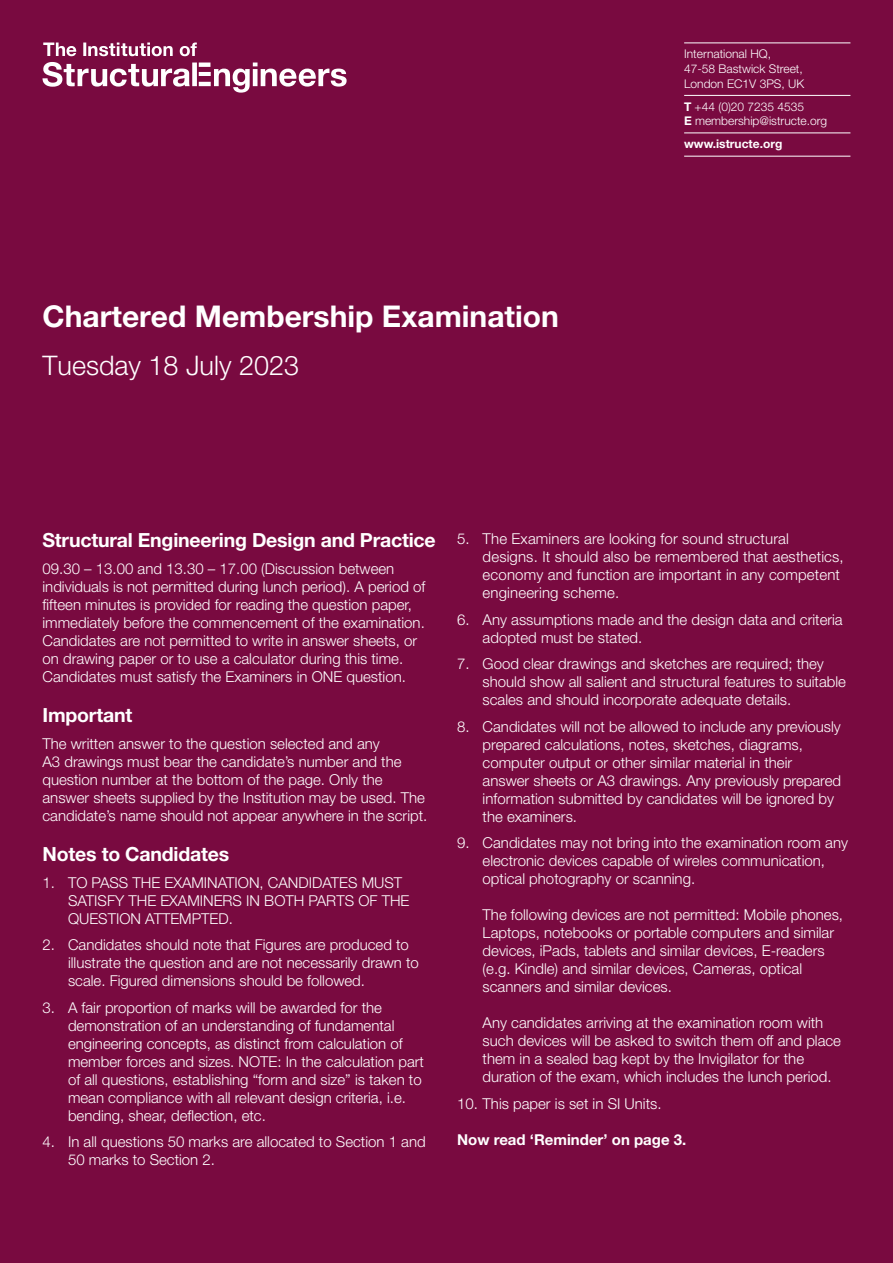
<style>
.page{position:relative;width:893px;height:1263px;background:#790a40}
.page>*{position:absolute;margin:0;border:0;box-sizing:border-box;transform-origin:0 0}
.t1{font:700 30px "Helvetica Neue LT Std";color:#fff}
.t2{font:300 27px "Helvetica Neue LT Std";color:#fff}
._3__Sub_Heading{font:700 19.5px "Helvetica Neue LT Std";letter-spacing:-.01em;color:#fff}
.t3{font:300 15px/18px "Helvetica Neue LT Std";color:#fff}
.t4{font:700 15px "Helvetica Neue LT Std";color:#fff}
._3__Sub_Heading-2{font:300 12px "Helvetica Neue LT Std";color:#fff}
._3__Sub_Heading-3{font:700 12px "Helvetica Neue LT Std";color:#fff}
.s1{font-weight:700}
</style>
<div class="page">
<svg style="left:42px;top:62px;width:305px;height:31px"></svg>
<svg style="left:180px;top:43px;width:17px;height:13px"></svg>
<svg style="left:83px;top:43px;width:90px;height:13px"></svg>
<svg style="left:43px;top:43px;width:33px;height:13px"></svg>
<hr style="left:684px;top:43px;width:166px;height:1px;background:#fff">
<hr style="left:684px;top:95px;width:166px;height:1px;background:#fff">
<hr style="left:684px;top:133px;width:166px;height:1px;background:#fff">
<hr style="left:684px;top:156px;width:166px;height:1px;background:#fff">
<p class="t1" style="left:43px;top:297px;width:518px">Chartered Membership Examination</p>
<p class="t2" style="left:43px;top:348px;width:258px">Tuesday 18 July 2023</p>
<p class="_3__Sub_Heading-2" style="left:684px;top:46px;width:88px">International HQ,</p>
<p class="_3__Sub_Heading-2" style="left:684px;top:61px;width:120px">47-58 Bastwick Street,</p>
<p class="_3__Sub_Heading-2" style="left:684px;top:76px;width:122px">London EC1V 3PS, UK</p>
<p class="_3__Sub_Heading-2" style="left:684px;top:99px;width:122px"><span class="s1">T</span> +44 (0)20 7235 4535</p>
<p class="_3__Sub_Heading-2" style="left:684px;top:114px;width:145px"><span class="s1">E</span> membership@istructe.org</p>
<p class="_3__Sub_Heading-3" style="left:684px;top:136px;width:100px">www.istructe.org</p>
<p class="_3__Sub_Heading" style="left:43px;top:528px;width:395px">Structural Engineering Design and Practice</p>
<p class="t3" style="left:43px;top:559px;width:384px">09.30 – 13.00 and 13.30 – 17.00 (Discussion between individuals is not permitted during lunch period). A period of fifteen minutes is provided for reading the question paper, immediately before the commencement of the examination.<br>Candidates are not permitted to write in answer sheets, or on drawing paper or to use a calculator during this time.<br>Candidates must satisfy the Examiners in ONE question.</p>
<p class="_3__Sub_Heading" style="left:43px;top:703px;width:91px">Important</p>
<p class="t3" style="left:43px;top:734px;width:386px">The written answer to the question selected and any<br>A3 drawings must bear the candidate’s number and the question number at the bottom of the page. Only the answer sheets supplied by the Institution may be used. The candidate’s name should not appear anywhere in the script.</p>
<p class="_3__Sub_Heading" style="left:43px;top:842px;width:188px">Notes to Candidates</p>
<p class="t3" style="left:68px;top:873px;width:343px;text-indent:-26px">1. TO PASS THE EXAMINATION, CANDIDATES MUST<br>SATISFY THE EXAMINERS IN BOTH PARTS OF THE<br>QUESTION ATTEMPTED.</p>
<p class="t3" style="left:68px;top:935px;width:352px;text-indent:-26px">2. Candidates should note that Figures are produced to illustrate the question and are not necessarily drawn to scale. Figured dimensions should be followed.</p>
<p class="t3" style="left:68px;top:998px;width:357px;text-indent:-26px">3. A fair proportion of marks will be awarded for the demonstration of an understanding of fundamental engineering concepts, as distinct from calculation of member forces and sizes. NOTE: In the calculation part of all questions, establishing “form and size” is taken to mean compliance with all relevant design criteria, i.e. bending, shear, deflection, etc.</p>
<p class="t3" style="left:68px;top:1132px;width:359px;text-indent:-26px">4. In all questions 50 marks are allocated to Section 1 and<br>50 marks to Section 2.</p>
<p class="t3" style="left:483px;top:529px;width:363px;text-indent:-26px">5. The Examiners are looking for sound structural designs. It should also be remembered that aesthetics, economy and function are important in any competent engineering scheme.</p>
<p class="t3" style="left:483px;top:610px;width:362px;text-indent:-26px">6. Any assumptions made and the design data and criteria adopted must be stated.</p>
<p class="t3" style="left:483px;top:654px;width:365px;text-indent:-26px">7. Good clear drawings and sketches are required; they should show all salient and structural features to suitable scales and should incorporate adequate details.</p>
<p class="t3" style="left:483px;top:717px;width:360px;text-indent:-26px">8. Candidates will not be allowed to include any previously prepared calculations, notes, sketches, diagrams, computer output or other similar material in their answer sheets or A3 drawings. Any previously prepared information submitted by candidates will be ignored by the examiners.</p>
<p class="t3" style="left:483px;top:833px;width:367px;text-indent:-26px">9. Candidates may not bring into the examination room any electronic devices capable of wireles communication, optical photography or scanning.</p>
<p class="t3" style="left:483px;top:905px;width:362px">The following devices are not permitted: Mobile phones, Laptops, notebooks or portable computers and similar devices, iPads, tablets and similar devices, E-readers (e.g. Kindle) and similar devices, Cameras, optical scanners and similar devices.</p>
<p class="t3" style="left:483px;top:1013px;width:360px">Any candidates arriving at the examination room with such devices will be asked to switch them off and place them in a sealed bag kept by the Invigilator for the duration of the exam, which includes the lunch period.</p>
<p class="t3" style="left:457px;top:1094px;width:206px">10. This paper is set in SI Units.</p>
<p class="t4" style="left:457px;top:1130px;width:231px">Now read ‘Reminder’ on page 3.</p>
</div>
